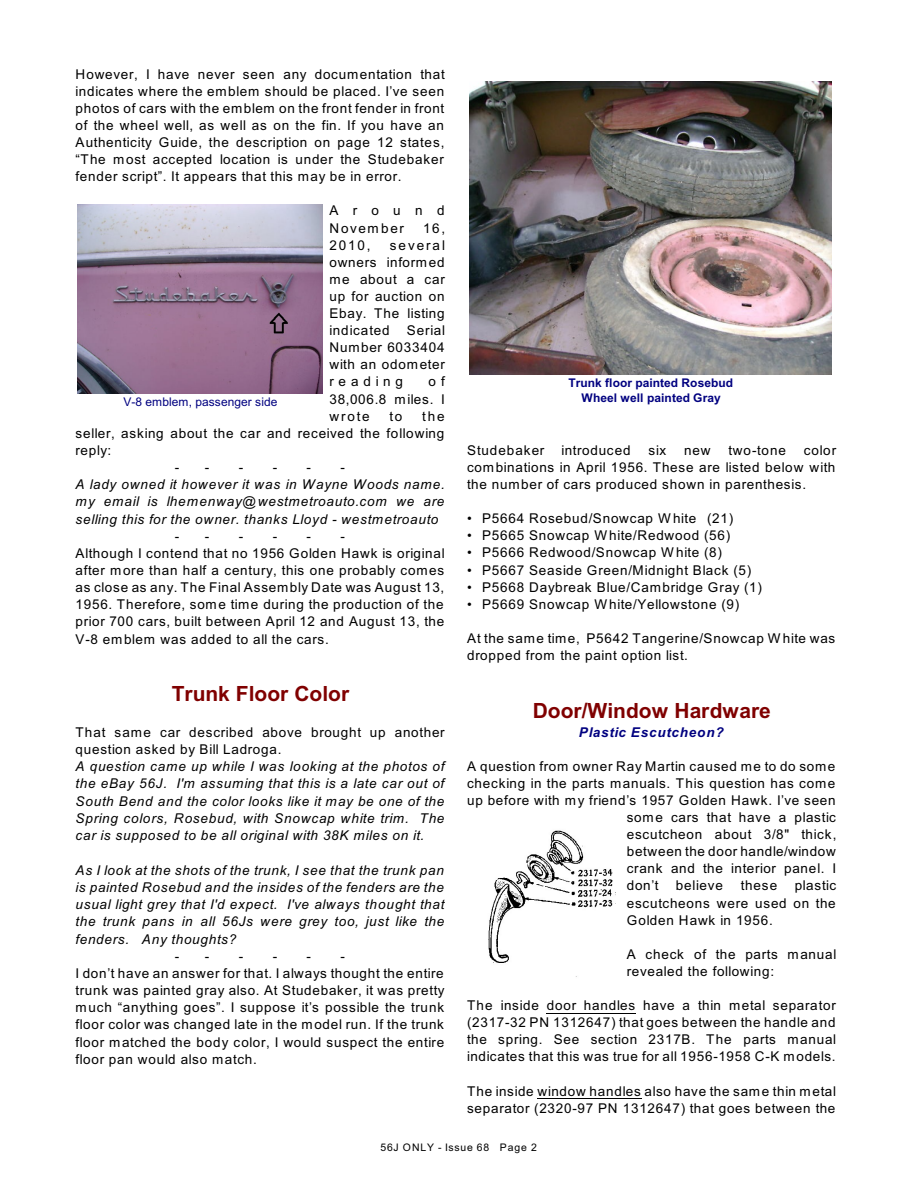
<style>
.page{position:relative;width:918px;height:1188px;background:#fff}
.page>*{position:absolute;margin:0;border:0;box-sizing:border-box;transform-origin:0 0}
.t1{font:700 21px "Arial";color:#800000}
.t2{font:13.5px/17.1px "Arial";letter-spacing:.055em;color:#000;text-align:justify}
.t3{font:italic 13.5px/17.2px "Arial";letter-spacing:.055em;color:#000;text-align:justify}
.t4{font:italic 700 13.5px "Arial";letter-spacing:.055em;color:#000080}
.t5{font:13.5px/17.1px "Arial";letter-spacing:.165em;color:#000}
.t6{font:700 12px/14.4px "Arial";color:#000080;text-align:center}
.t7{font:12px "Arial";color:#000080}
.t8{font:10.5px "Arial";letter-spacing:.08em;color:#000}
</style>
<div class="page">
<hr style="left:547px;top:1013px;width:89px;height:1px;background:#000">
<hr style="left:538px;top:1098px;width:104px;height:1px;background:#000">
<img style="left:78px;top:204px;width:245px;height:190px">
<img style="left:470px;top:82px;width:362px;height:292px">
<img style="left:488px;top:830px;width:128px;height:147px">
<p class="t2" style="left:76px;top:67px;width:371px">However, I have never seen any documentation that indicates where the emblem should be placed. I’ve seen photos of cars with the emblem on the front fender in front of the wheel well, as well as on the fin. If you have an Authenticity Guide, the description on page 12 states, “The most accepted location is under the Studebaker fender script”. It appears that this may be in error.</p>
<p class="t5" style="left:329px;top:203px;width:117px">Around<br>November</p>
<p class="t2" style="left:423px;top:221px;width:24px">16,</p>
<p class="t2" style="left:329px;top:238px;width:43px">2010,</p>
<p class="t2" style="left:329px;top:238px;width:117px;text-indent:60px">several owners informed me about a car up for auction on Ebay. The listing indicated</p>
<p class="t2" style="left:329px;top:323px;width:117px;text-indent:78px">Serial Number 6033404 with an odometer reading</p>
<p class="t2" style="left:329px;top:374px;width:117px;text-indent:99px">o f 38,006.8 miles. I wrote</p>
<p class="t7" style="left:123px;top:398px;width:155px">V-8 emblem, passenger side</p>
<p class="t2" style="left:76px;top:409px;width:371px;text-indent:347px">the seller, asking about the car and received the following reply:</p>
<p class="t2" style="left:175px;top:460px;width:36px">- -</p>
<p class="t2" style="left:239px;top:460px;width:40px">- -</p>
<p class="t2" style="left:307px;top:460px;width:40px">- -</p>
<p class="t3" style="left:76px;top:477px;width:371px">A lady owned it however it was in Wayne Woods name. my email is lhemenway@westmetroauto.com we are selling this for the owner. thanks Lloyd - westmetroauto</p>
<p class="t2" style="left:175px;top:529px;width:36px">- -</p>
<p class="t2" style="left:239px;top:529px;width:40px">- -</p>
<p class="t2" style="left:390px;top:409px;width:14px">to</p>
<p class="t2" style="left:76px;top:529px;width:371px;text-align:left;text-indent:231px">- -<br>Although I contend that no 1956 Golden Hawk is original after more than half a century, this one probably comes as close as any. The Final Assembly Date was August 13, 1956. Therefore, some time during the production of the prior 700 cars, built between April 12 and August 13, the V-8 emblem was added to all the cars.</p>
<h1 class="t1" style="left:172px;top:686px;width:179px">Trunk Floor Color</h1>
<p class="t2" style="left:76px;top:725px;width:371px">That same car described above brought up another question asked by Bill Ladroga.</p>
<p class="t3" style="left:76px;top:759px;width:370px">A question came up while I was looking at the photos of the eBay 56J. I'm assuming that this is a late car out of South Bend and the color looks like it may be one of the Spring colors, Rosebud, with Snowcap white trim. The car is supposed to be all original with 38K miles on it.</p>
<p class="t3" style="left:76px;top:862px;width:370px">As I look at the shots of the trunk, I see that the trunk pan is painted Rosebud and the insides of the fenders are the usual light grey that I'd expect. I've always thought that the trunk pans in all 56Js were grey too, just like the fenders. Any thoughts?</p>
<p class="t2" style="left:175px;top:949px;width:36px">- -</p>
<p class="t2" style="left:239px;top:949px;width:40px">- -</p>
<p class="t2" style="left:76px;top:949px;width:371px;text-align:left;text-indent:231px">- -<br>I don’t have an answer for that. I always thought the entire trunk was painted gray also. At Studebaker, it was pretty much “anything goes”. I suppose it’s possible the trunk floor color was changed late in the model run. If the trunk floor matched the body color, I would suspect the entire floor pan would also match.</p>
<p class="t6" style="left:569px;top:377px;width:166px">Trunk floor painted Rosebud<br>Wheel well painted Gray</p>
<p class="t2" style="left:467px;top:443px;width:79px">Studebaker</p>
<p class="t2" style="left:562px;top:443px;width:71px">introduced</p>
<p class="t2" style="left:648px;top:443px;width:19px">six</p>
<p class="t2" style="left:684px;top:443px;width:28px">new</p>
<p class="t2" style="left:728px;top:443px;width:59px">two-tone</p>
<p class="t2" style="left:467px;top:443px;width:371px;text-indent:337px">color combinations in April 1956. These are listed below with the number of cars produced shown in parenthesis.</p>
<p class="t2" style="left:467px;top:511px;width:268px">• P5664 Rosebud/Snowcap White (21)</p>
<p class="t2" style="left:467px;top:528px;width:265px">• P5665 Snowcap White/Redwood (56)</p>
<p class="t2" style="left:467px;top:545px;width:256px">• P5666 Redwood/Snowcap White (8)</p>
<p class="t2" style="left:467px;top:563px;width:286px">• P5667 Seaside Green/Midnight Black (5)</p>
<p class="t2" style="left:467px;top:580px;width:296px">• P5668 Daybreak Blue/Cambridge Gray (1)</p>
<p class="t2" style="left:467px;top:597px;width:274px">• P5669 Snowcap White/Yellowstone (9)</p>
<p class="t2" style="left:467px;top:631px;width:370px">At the same time, P5642 Tangerine/Snowcap White was dropped from the paint option list.</p>
<h1 class="t1" style="left:533px;top:702px;width:240px">Door/Window Hardware</h1>
<p class="t4" style="left:579px;top:727px;width:146px">Plastic Escutcheon?</p>
<p class="t2" style="left:467px;top:759px;width:370px">A question from owner Ray Martin caused me to do some</p>
<p class="t2" style="left:467px;top:776px;width:370px">checking in the parts manuals. This question has come</p>
<p class="t2" style="left:467px;top:793px;width:370px">up before with my friend’s 1957 Golden Hawk. I’ve seen</p>
<p class="t2" style="left:627px;top:810px;width:211px">some cars that have a plastic</p>
<p class="t2" style="left:627px;top:827px;width:211px">escutcheon about 3/8" thick,</p>
<p class="t2" style="left:627px;top:844px;width:211px">between the door handle/window</p>
<p class="t2" style="left:627px;top:861px;width:211px">crank and the interior panel. I</p>
<p class="t2" style="left:627px;top:878px;width:33px">don’t</p>
<p class="t2" style="left:676px;top:878px;width:49px">believe</p>
<p class="t2" style="left:741px;top:878px;width:38px">these</p>
<p class="t2" style="left:627px;top:878px;width:211px;text-indent:168px">plastic escutcheons were used on the Golden Hawk in 1956.</p>
<p class="t2" style="left:627px;top:947px;width:211px">A check of the parts manual revealed the following:</p>
<p class="t2" style="left:467px;top:998px;width:371px">The inside door handles have a thin metal separator (2317-32 PN 1312647) that goes between the handle and the spring. See section 2317B. The parts manual indicates that this was true for all 1956-1958 C-K models.</p>
<p class="t2" style="left:467px;top:1084px;width:370px">The inside window handles also have the same thin metal separator (2320-97 PN 1312647) that goes between the</p>
<p class="t8" style="left:380px;top:1143px;width:158px">56J ONLY - Issue 68 Page 2</p>
</div>
